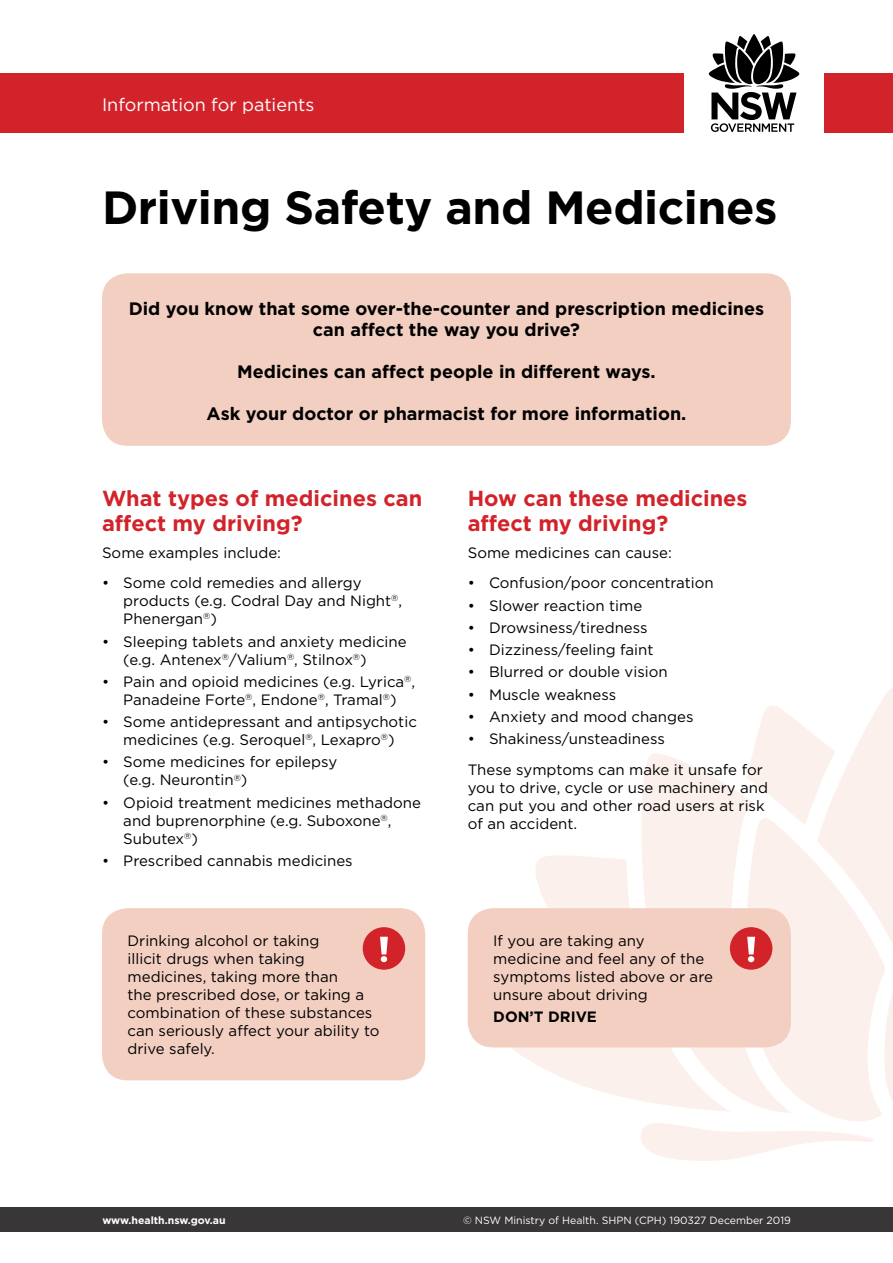
<style>
.page{position:relative;width:893px;height:1263px;background:#fff}
.page>*{position:absolute;margin:0;border:0;box-sizing:border-box;transform-origin:0 0}
.t1{font:700 46.5px "Gotham";letter-spacing:-.01em;color:#000}
.t2{font:700 21.75px/24.8px "Gotham";color:#d2232a}
.t3{font:700 18px/21px "Gotham";color:#000;text-align:center}
.t4{font:18px "Gotham";color:#fff}
.t5{font:15px/18px "Gotham";color:#000}
.t6{font:700 15px "Gotham";color:#000}
.t7{font:10.5px "Gotham";color:#fff}
.t8{font:700 10.5px "Gotham";color:#fff}
</style>
<div class="page">
<svg style="left:502px;top:688px;width:391px;height:473px;fill:#fbf3ef"></svg>
<div style="left:0;top:74px;width:684px;height:59px;background:#d2232a"></div>
<div style="left:824px;top:74px;width:69px;height:59px;background:#d2232a"></div>
<svg style="left:709px;top:34px;width:90px;height:98px"></svg>
<div style="left:102px;top:273px;width:689px;height:173px;background:#f3cfc1;border-radius:26px"></div>
<div style="left:0;top:1207px;width:893px;height:25px;background:#383636"></div>
<div style="left:102px;top:908px;width:323px;height:172px;background:#f3cfc1;border-radius:26px"></div>
<div style="left:363px;top:927px;width:42px;height:43px;background:#d2232a;border-radius:50%"></div>
<svg style="left:380px;top:937px;width:8px;height:25px"></svg>
<div style="left:468px;top:908px;width:323px;height:139px;background:#f3cfc1;border-radius:26px"></div>
<div style="left:730px;top:927px;width:42px;height:43px;background:#d2232a;border-radius:50%"></div>
<svg style="left:747px;top:937px;width:8px;height:25px"></svg>
<p class="t4" style="left:102px;top:94px;width:214px">Information for patients</p>
<h1 class="t1" style="left:102px;top:177px;width:677px">Driving Safety and Medicines</h1>
<p class="t3" style="left:129px;top:298px;width:637px">Did you know that some over-the-counter and prescription medicines can affect the way you drive?</p>
<p class="t3" style="left:237px;top:361px;width:420px">Medicines can affect people in different ways.</p>
<p class="t3" style="left:207px;top:403px;width:481px">Ask your doctor or pharmacist for more information.</p>
<h2 class="t2" style="left:102px;top:486px;width:322px">What types of medicines can affect my driving?</h2>
<p class="t5" style="left:102px;top:543px;width:181px">Some examples include:</p>
<p class="t5" style="left:123px;top:574px;width:280px;text-indent:-21px">• Some cold remedies and allergy products (e.g. Codral Day and Night<sup>®</sup>,<br>Phenergan<sup>®</sup>)</p>
<p class="t5" style="left:123px;top:632px;width:285px;text-indent:-21px">• Sleeping tablets and anxiety medicine (e.g. Antenex<sup>®</sup>/Valium<sup>®</sup>, Stilnox<sup>®</sup>)</p>
<p class="t5" style="left:102px;top:673px;width:315px;text-align:center">• Pain and opioid medicines (e.g. Lyrica<sup>®</sup>,<br>Panadeine Forte<sup>®</sup>, Endone<sup>®</sup>, Tramal<sup>®</sup>)</p>
<p class="t5" style="left:102px;top:713px;width:316px;text-align:center">• Some antidepressant and antipsychotic medicines (e.g. Seroquel<sup>®</sup>, Lexapro<sup>®</sup>)</p>
<p class="t5" style="left:123px;top:753px;width:215px;text-indent:-21px">• Some medicines for epilepsy (e.g. Neurontin<sup>®</sup>)</p>
<p class="t5" style="left:123px;top:793px;width:299px;text-indent:-21px">• Opioid treatment medicines methadone and buprenorphine (e.g. Suboxone<sup>®</sup>,<br>Subutex<sup>®</sup>)</p>
<p class="t5" style="left:102px;top:852px;width:252px">• Prescribed cannabis medicines</p>
<h2 class="t2" style="left:468px;top:486px;width:281px">How can these medicines affect my driving?</h2>
<p class="t5" style="left:468px;top:543px;width:206px">Some medicines can cause:</p>
<p class="t5" style="left:468px;top:574px;width:248px">• Confusion/poor concentration</p>
<p class="t5" style="left:468px;top:596px;width:176px">• Slower reaction time</p>
<p class="t5" style="left:468px;top:619px;width:181px">• Drowsiness/tiredness</p>
<p class="t5" style="left:468px;top:641px;width:187px">• Dizziness/feeling faint</p>
<p class="t5" style="left:468px;top:663px;width:201px">• Blurred or double vision</p>
<p class="t5" style="left:468px;top:685px;width:150px">• Muscle weakness</p>
<p class="t5" style="left:468px;top:708px;width:227px">• Anxiety and mood changes</p>
<p class="t5" style="left:468px;top:723px;width:297px;line-height:30.8px">• Shakiness/unsteadiness<br>These symptoms can make it unsafe for</p>
<p class="t5" style="left:468px;top:779px;width:302px">you to drive, cycle or use machinery and can put you and other road users at risk of an accident.</p>
<p class="t5" style="left:128px;top:932px;width:253px">Drinking alcohol or taking<br>illicit drugs when taking medicines, taking more than<br>the prescribed dose, or taking a combination of these substances can seriously affect your ability to drive safely.</p>
<p class="t5" style="left:493px;top:931px;width:221px">If you are taking any medicine and feel any of the symptoms listed above or are unsure about driving</p>
<p class="t6" style="left:493px;top:1007px;width:105px">DON’T DRIVE</p>
<p class="t8" style="left:102px;top:1213px;width:125px">www.health.nsw.gov.au</p>
<p class="t7" style="left:463px;top:1214px;width:329px">© NSW Ministry of Health. SHPN (CPH) 190327 December 2019</p>
</div>
